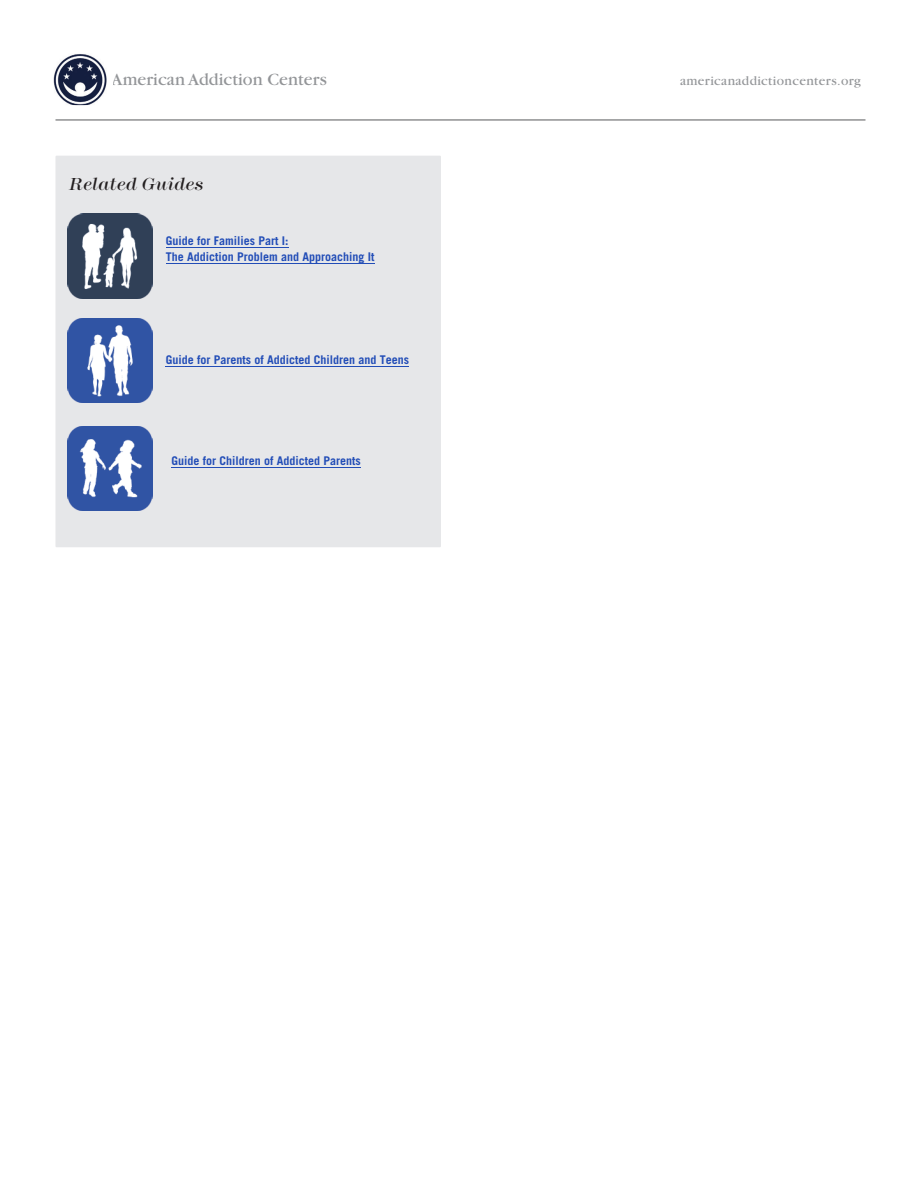
<style>
.page{position:relative;width:918px;height:1188px;background:#fff}
.page>*{position:absolute;margin:0;border:0;box-sizing:border-box;transform-origin:0 0}
.t1{font:18px "Garamond";color:#939598}
.t2{font:italic 500 18px "Modern No 216";color:#231f20}
.t3{font:13.5px "Garamond";letter-spacing:.025em;color:#939598}
.t4{font:700 12px/16.5px "Trade Gothic LT Std";color:#224db7}
</style>
<div class="page">
<div style="left:56px;top:156px;width:385px;height:391px;background:#e6e7e9"></div>
<hr style="left:166px;top:263px;width:209px;height:1px;background:#224db7">
<hr style="left:166px;top:247px;width:122px;height:1px;background:#224db7">
<hr style="left:166px;top:366px;width:243px;height:1px;background:#224db7">
<hr style="left:172px;top:467px;width:189px;height:1px;background:#224db7">
<img style="left:68px;top:318px;width:84px;height:85px">
<img style="left:68px;top:214px;width:84px;height:84px">
<img style="left:68px;top:426px;width:84px;height:85px">
<hr style="left:56px;top:120px;width:810px;height:1px;background:#58595b">
<img style="left:53px;top:54px;width:54px;height:51px">
<h1 class="t1" style="left:112px;top:70px;width:217px">American Addiction Centers</h1>
<p class="t3" style="left:680px;top:73px;width:182px">americanaddictioncenters.org</p>
<h1 class="t2" style="left:69px;top:174px;width:136px">Related Guides</h1>
<p class="t4" style="left:166px;top:232px;width:210px">Guide for Families Part I:<br>The Addiction Problem and Approaching It</p>
<p class="t4" style="left:166px;top:351px;width:245px">Guide for Parents of Addicted Children and Teens</p>
<p class="t4" style="left:172px;top:452px;width:191px">Guide for Children of Addicted Parents</p>
</div>
